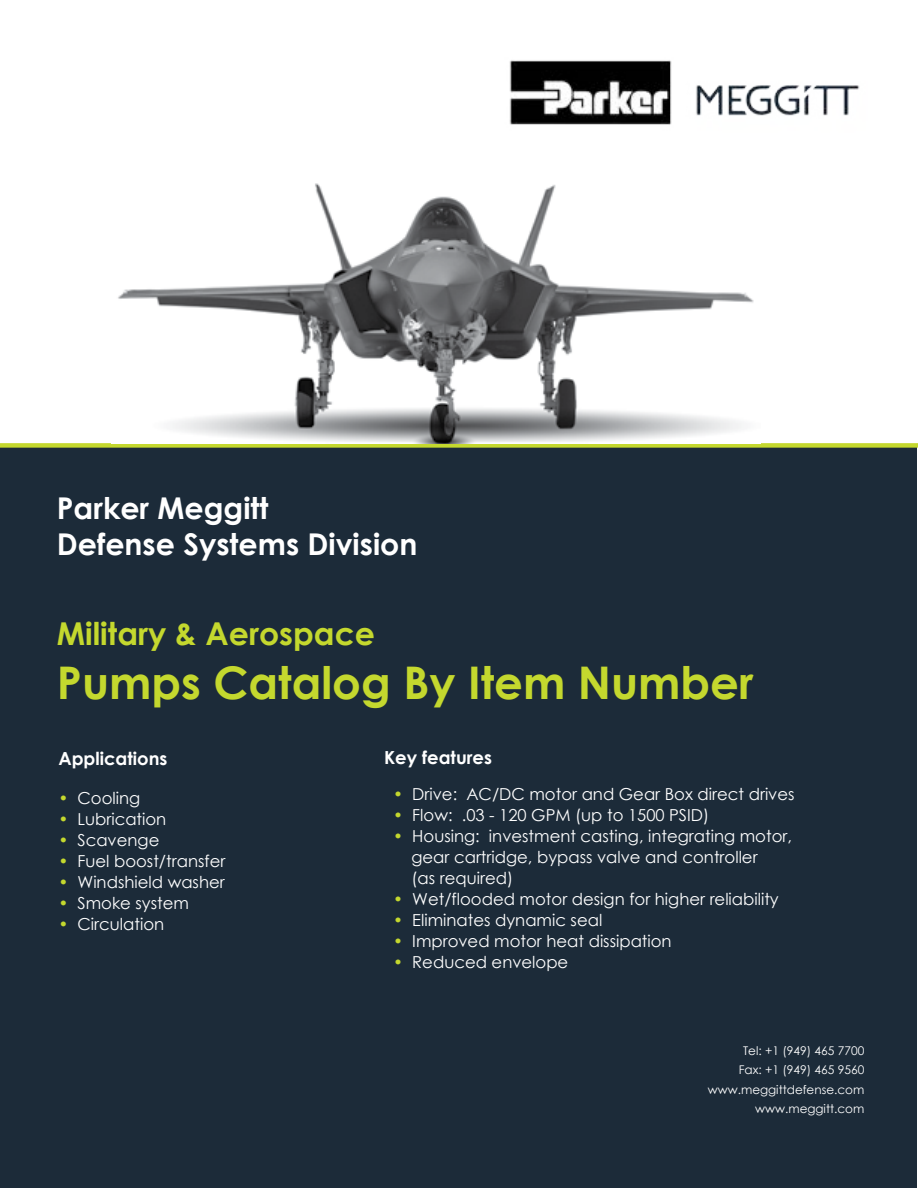
<style>
.page{position:relative;width:918px;height:1188px;background:#fff}
.page>*{position:absolute;margin:0;border:0;box-sizing:border-box;transform-origin:0 0}
.t1{font:700 45px "Century Gothic";color:#c4d82e}
.t2{font:700 31.5px "Century Gothic";color:#c4d82e}
.t3{font:700 30px/36px "Century Gothic";color:#fff}
.t4{font:700 18px "Century Gothic";color:#fff}
.t5{font:16.5px/21px "Century Gothic";color:#fff}
.t6{font:12px/19.5px "Century Gothic";color:#fff;text-align:right}
.s1{color:#c4d82e}
</style>
<div class="page">
<div style="left:0;top:448px;width:917px;height:740px;background:#1c2b39"></div>
<div style="left:0;top:443px;width:918px;height:5px;background:#c4d82e"></div>
<img style="left:118px;top:183px;width:636px;height:260px">
<img style="left:509px;top:60px;width:351px;height:65px">
<h3 class="t3" style="left:57px;top:488px;width:362px">Parker Meggitt<br>Defense Systems Division</h3>
<h2 class="t2" style="left:57px;top:609px;width:320px">Military &amp; Aerospace</h2>
<h1 class="t1" style="left:57px;top:648px;width:698px">Pumps Catalog By Item Number</h1>
<p class="t4" style="left:58px;top:745px;width:111px">Applications</p>
<p class="t5" style="left:58px;top:787px;width:83px"><span class="s1">•</span> Cooling</p>
<p class="t5" style="left:58px;top:808px;width:110px"><span class="s1">•</span> Lubrication</p>
<p class="t5" style="left:58px;top:829px;width:103px"><span class="s1">•</span> Scavenge</p>
<p class="t5" style="left:58px;top:850px;width:169px"><span class="s1">•</span> Fuel boost/transfer</p>
<p class="t5" style="left:58px;top:871px;width:168px"><span class="s1">•</span> Windshield washer</p>
<p class="t5" style="left:58px;top:892px;width:132px"><span class="s1">•</span> Smoke system</p>
<p class="t5" style="left:58px;top:913px;width:107px"><span class="s1">•</span> Circulation</p>
<p class="t4" style="left:384px;top:744px;width:109px">Key features</p>
<p class="t5" style="left:393px;top:783px;width:403px"><span class="s1">•</span> Drive: AC/DC motor and Gear Box direct drives</p>
<p class="t5" style="left:393px;top:804px;width:318px"><span class="s1">•</span> Flow: .03 - 120 GPM (up to 1500 PSID)</p>
<p class="t5" style="left:411px;top:825px;width:382px;text-indent:-18px"><span class="s1">•</span> Housing: investment casting, integrating motor, gear cartridge, bypass valve and controller<br>(as required)</p>
<p class="t5" style="left:393px;top:888px;width:387px"><span class="s1">•</span> Wet/flooded motor design for higher reliability</p>
<p class="t5" style="left:393px;top:909px;width:211px"><span class="s1">•</span> Eliminates dynamic seal</p>
<p class="t5" style="left:393px;top:930px;width:280px"><span class="s1">•</span> Improved motor heat dissipation</p>
<p class="t5" style="left:393px;top:951px;width:177px"><span class="s1">•</span> Reduced envelope</p>
<p class="t6" style="left:708px;top:1040px;width:158px">Tel: +1 (949) 465 7700<br>Fax: +1 (949) 465 9560 www.meggittdefense.com www.meggitt.com</p>
</div>
